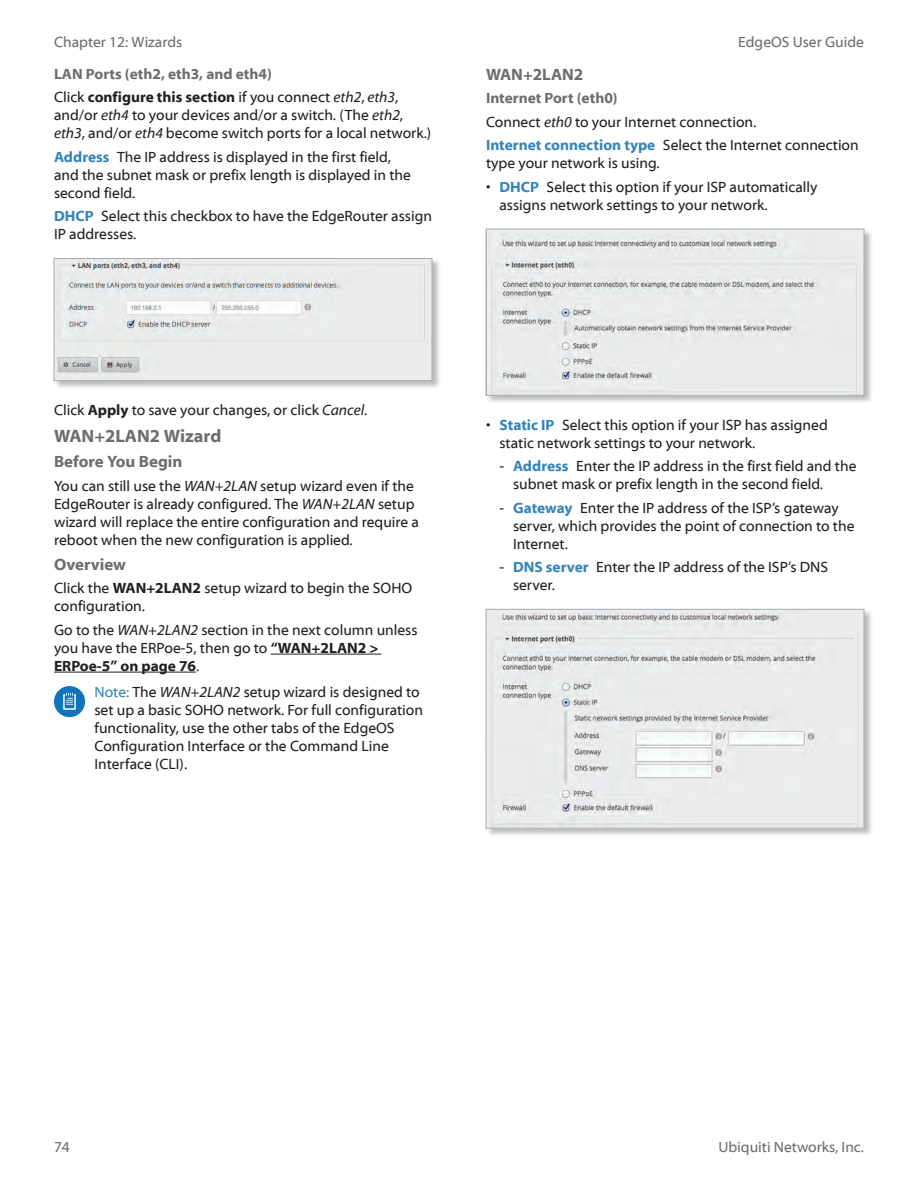
<style>
.page{position:relative;width:918px;height:1188px;background:#fff}
.page>*{position:absolute;margin:0;border:0;box-sizing:border-box;transform-origin:0 0}
.t1{font:700 18px "Myriad Web Pro";color:#6c6d70}
.t2{font:700 16.5px "Myriad Web Pro";color:#6c6d70}
.t3{font:15px/18px "Myriad Web Pro";color:#231f20}
.t4{font:700 15px/23.4px "Myriad Web Pro";color:#6c6d70}
.t5{font:15px "Myriad Web Pro";color:#6c6d70}
.s1{font-weight:400;color:#231f20}
.s2{color:#231f20}
.s3{font-weight:400;font-style:italic;color:#231f20}
.s4{font-style:italic}
.s5{font-weight:700;color:#3484ba}
.s6{font-weight:700;color:#6c6d70}
.s7{font-weight:700}
.s8{color:#3484ba}
</style>
<div class="page">
<hr style="left:271px;top:654px;width:111px;height:1px;background:#231f20">
<hr style="left:54px;top:672px;width:142px;height:1px;background:#231f20">
<div style="left:54px;top:258px;width:387px;height:132px;background:#231f20;opacity:.3"></div>
<img style="left:56px;top:260px;width:374px;height:119px">
<div style="left:54px;top:258px;width:378px;height:123px;border:1px solid #a8a9ad"></div>
<svg style="left:54px;top:686px;width:31px;height:31px"></svg>
<div style="left:486px;top:229px;width:387px;height:176px;background:#231f20;opacity:.3"></div>
<img style="left:488px;top:231px;width:374px;height:163px">
<div style="left:486px;top:229px;width:378px;height:167px;border:1px solid #a8a9ad"></div>
<div style="left:486px;top:609px;width:387px;height:228px;background:#231f20;opacity:.3"></div>
<img style="left:488px;top:611px;width:374px;height:215px">
<div style="left:486px;top:609px;width:378px;height:219px;border:1px solid #a8a9ad"></div>
<p class="t5" style="left:54px;top:33px;width:130px">Chapter 12: Wizards</p>
<p class="t4" style="left:54px;top:62px;width:346px">LAN Ports (eth2, eth3, and eth4)<br><span class="s1">Click</span> <span class="s2">configure this section</span> <span class="s1">if you connect</span> <span class="s3">eth2</span><span class="s1">,</span> <span class="s3">eth3</span><span class="s1">,</span></p>
<p class="t3" style="left:54px;top:107px;width:379px">and/or <span class="s4">eth4</span> to your devices and/or a switch. (The <span class="s4">eth2</span>, <span class="s4">eth3</span>, and/or <span class="s4">eth4</span> become switch ports for a local network.)</p>
<p class="t3" style="left:54px;top:148px;width:358px"><span class="s5">Address</span> The IP address is displayed in the first field, and the subnet mask or prefix length is displayed in the second field.</p>
<p class="t3" style="left:54px;top:207px;width:379px"><span class="s5">DHCP</span> Select this checkbox to have the EdgeRouter assign<br>IP addresses.</p>
<p class="t5" style="left:738px;top:33px;width:127px">EdgeOS User Guide</p>
<p class="t2" style="left:486px;top:65px;width:99px">WAN+2LAN2</p>
<p class="t3" style="left:486px;top:87px;width:374px;line-height:23.4px"><span class="s6">Internet Port (eth0)<br></span>Connect <span class="s4">eth0</span> to your Internet connection.<br><span class="s5">Internet connection type</span> Select the Internet connection</p>
<p class="t3" style="left:486px;top:155px;width:175px">type your network is using.</p>
<p class="t3" style="left:500px;top:178px;width:319px;text-indent:-14px">• <span class="s5">DHCP</span> Select this option if your ISP automatically assigns network settings to your network.</p>
<p class="t3" style="left:54px;top:401px;width:315px">Click <span class="s7">Apply</span> to save your changes, or click <span class="s4">Cancel</span>.</p>
<p class="t1" style="left:54px;top:426px;width:169px">WAN+2LAN2 Wizard</p>
<p class="t2" style="left:54px;top:453px;width:130px">Before You Begin</p>
<p class="t3" style="left:54px;top:477px;width:367px">You can still use the <span class="s4">WAN+2LAN</span> setup wizard even if the EdgeRouter is already configured. The <span class="s4">WAN+2LAN</span> setup wizard will replace the entire configuration and require a reboot when the new configuration is applied.</p>
<p class="t2" style="left:54px;top:555px;width:73px">Overview</p>
<p class="t3" style="left:54px;top:580px;width:360px">Click the <span class="s7">WAN+2LAN2</span> setup wizard to begin the SOHO configuration.</p>
<p class="t3" style="left:54px;top:621px;width:365px">Go to the <span class="s4">WAN+2LAN2</span> section in the next column unless you have the ERPoe-5, then go to <span class="s7">“WAN+2LAN2 &gt;<br>ERPoe-5” on page 76</span>.</p>
<p class="t3" style="left:94px;top:684px;width:330px"><span class="s8">Note:</span> The <span class="s4">WAN+2LAN2</span> setup wizard is designed to set up a basic SOHO network. For full configuration functionality, use the other tabs of the EdgeOS Configuration Interface or the Command Line Interface (CLI).</p>
<p class="t3" style="left:500px;top:416px;width:330px;text-indent:-14px">• <span class="s5">Static IP</span> Select this option if your ISP has assigned static network settings to your network.</p>
<p class="t3" style="left:513px;top:457px;width:345px;text-indent:-14px">- <span class="s5">Address</span> Enter the IP address in the first field and the subnet mask or prefix length in the second field.</p>
<p class="t3" style="left:513px;top:499px;width:343px;text-indent:-14px">- <span class="s5">Gateway</span> Enter the IP address of the ISP’s gateway server, which provides the point of connection to the<br>Internet.</p>
<p class="t3" style="left:513px;top:558px;width:317px;text-indent:-14px">- <span class="s5">DNS server</span> Enter the IP address of the ISP’s DNS server.</p>
<p class="t5" style="left:54px;top:1139px;width:17px">74</p>
<p class="t5" style="left:718px;top:1139px;width:147px">Ubiquiti Networks, Inc.</p>
</div>
